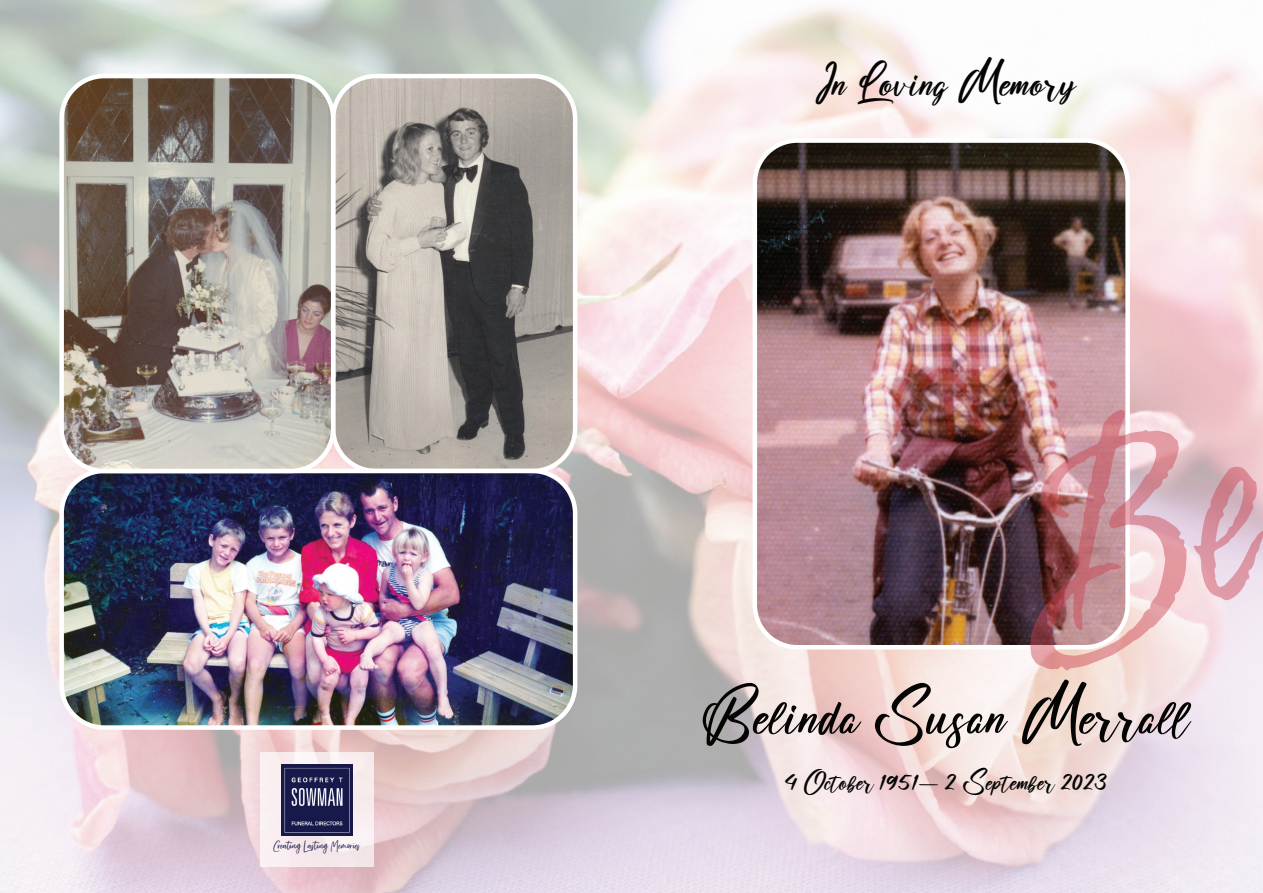
<style>
.page{position:relative;width:1263px;height:893px;background:#fff}
.page>*{position:absolute;margin:0;border:0;box-sizing:border-box;transform-origin:0 0}
.t1{font:58.5px "Casttelo Signature";color:#040503}
.t2{font:41.85px "Casttelo Signature";color:#040503}
.t3{font:25.5px "Casttelo Signature";color:#040503}
.t4{font:14.55px "Friday Vibes";color:#18194b}
</style>
<div class="page">
<img style="left:0;top:0;width:1263px;height:893px">
<div style="left:260px;top:752px;width:114px;height:115px;background:#f9edef"></div>
<img style="left:282px;top:764px;width:71px;height:71px">
<img style="left:62px;top:76px;width:513px;height:652px">
<div style="left:331px;top:74px;width:246px;height:399px;border:4px solid #fff;border-radius:43px"></div>
<div style="left:59px;top:469px;width:518px;height:261px;border:4px solid #fff;border-radius:43px"></div>
<div style="left:59px;top:74px;width:276px;height:399px;border:4px solid #fff;border-radius:43px"></div>
<img style="left:755px;top:141px;width:372px;height:506px">
<div style="left:752px;top:138px;width:378px;height:511px;border:4px solid #fff;border-radius:43px"></div>
<img style="left:955px;top:394px;width:308px;height:291px">
<p class="t4" style="left:274px;top:837px;width:88px">Creating Lasting Memories</p>
<h2 class="t2" style="left:816px;top:45px;width:262px">In Loving Memory</h2>
<h1 class="t1" style="left:702px;top:663px;width:492px">Belinda Susan Merrall</h1>
<p class="t3" style="left:785px;top:759px;width:323px">4 October 1951— 2 September 2023</p>
</div>
